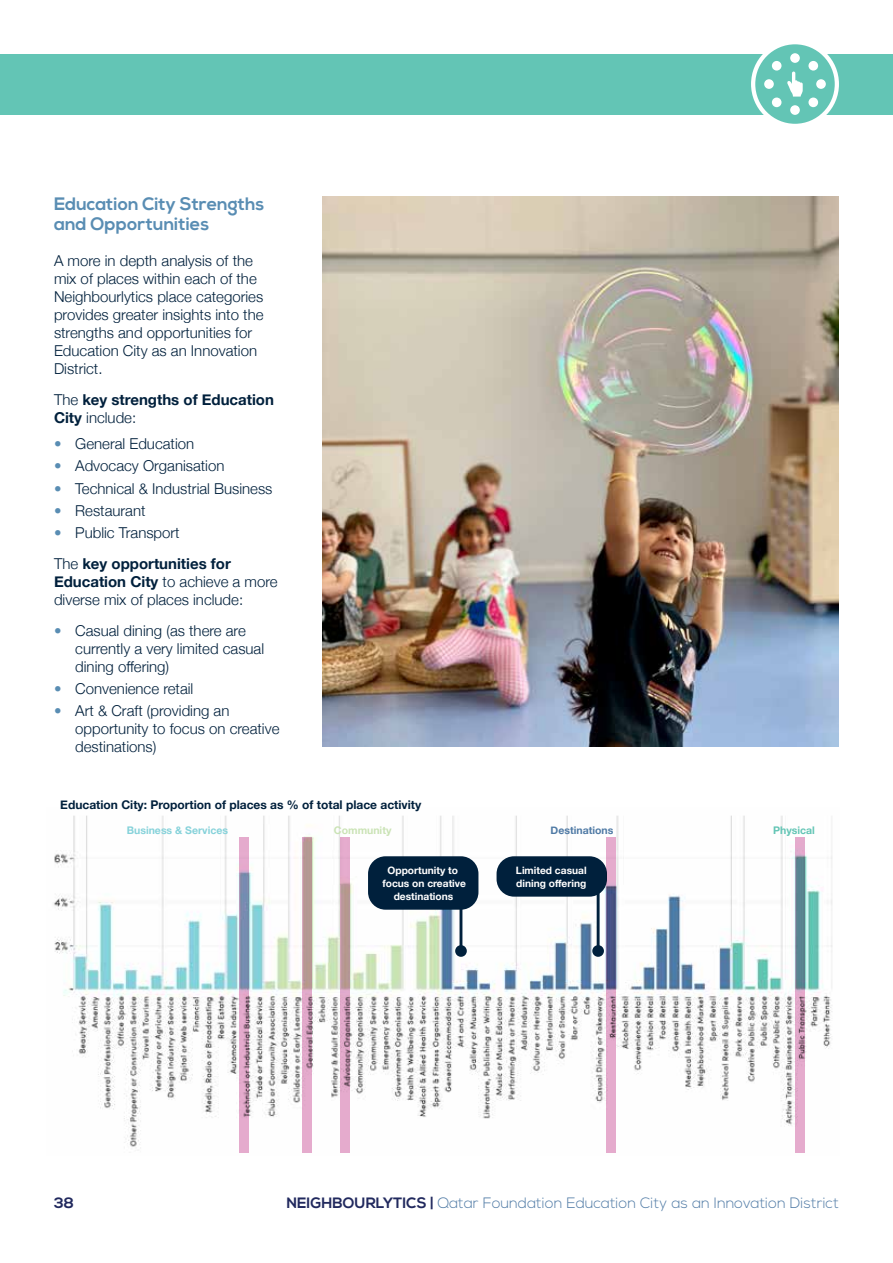
<style>
.page{position:relative;width:893px;height:1263px;background:#fff}
.page>*{position:absolute;margin:0;border:0;box-sizing:border-box;transform-origin:0 0}
.t1{font:700 18px/19.5px "Nexa";color:#598db3}
.t2{font:300 15px/18px "Helvetica Neue";color:#00203c}
.t3{font:700 15px/18px "Helvetica Neue";color:#00203c}
.t4{font:300 15px "Nexa";color:#4f7aa5}
.t5{font:700 15px "Nexa";color:#21295e}
.t6{font:700 12px "Helvetica Neue";color:#00203c}
.t7{font:700 10.5px "Helvetica Neue";color:#86d2da}
.t8{font:700 10.5px "Helvetica Neue";color:#4f7aa5}
.t9{font:700 10.5px "Helvetica Neue";color:#cae3b5}
.t10{font:700 10.5px "Helvetica Neue";color:#63c5b5}
.t11{font:700 10.2px/12.6px "Helvetica Neue";color:#fff;text-align:center}
.s1{font-weight:300}
.s2{color:#598db3}
.s3{font-weight:300;color:#598db3}
.s4{font-weight:700}
.s5{font-weight:700;color:#21295e}
</style>
<div class="page">
<img style="left:54px;top:815px;width:779px;height:332px">
<div style="left:368px;top:856px;width:110px;height:54px;background:#00203c;border-radius:17px"></div>
<hr style="left:459px;top:906px;width:3px;height:45px;background:#00203c">
<div style="left:455px;top:945px;width:12px;height:12px;background:#00203c;border-radius:50%"></div>
<div style="left:497px;top:856px;width:110px;height:41px;background:#00203c;border-radius:17px"></div>
<hr style="left:597px;top:886px;width:3px;height:65px;background:#00203c">
<div style="left:592px;top:945px;width:12px;height:12px;background:#00203c;border-radius:50%"></div>
<svg style="left:239px;top:838px;width:10px;height:315px"></svg>
<svg style="left:302px;top:838px;width:10px;height:315px"></svg>
<svg style="left:340px;top:838px;width:10px;height:315px"></svg>
<svg style="left:606px;top:838px;width:10px;height:315px;fill:#e2a9cb"></svg>
<svg style="left:795px;top:838px;width:10px;height:315px"></svg>
<div style="left:0;top:54px;width:893px;height:60px;background:#63c5b5"></div>
<div style="left:753px;top:42px;width:84px;height:84px;background:#63c5b5;border-radius:50%"></div>
<div style="left:790px;top:53px;width:10px;height:10px;background:#fff;border-radius:50%"></div>
<div style="left:790px;top:105px;width:10px;height:10px;background:#fff;border-radius:50%"></div>
<div style="left:816px;top:79px;width:10px;height:10px;background:#fff;border-radius:50%"></div>
<div style="left:764px;top:79px;width:10px;height:10px;background:#fff;border-radius:50%"></div>
<div style="left:808px;top:61px;width:10px;height:10px;background:#fff;border-radius:50%"></div>
<div style="left:772px;top:98px;width:9px;height:9px;background:#fff;border-radius:50%"></div>
<div style="left:808px;top:98px;width:10px;height:9px;background:#fff;border-radius:50%"></div>
<div style="left:772px;top:61px;width:9px;height:10px;background:#fff;border-radius:50%"></div>
<svg style="left:787px;top:72px;width:16px;height:25px"></svg>
<div style="left:751px;top:40px;width:88px;height:88px;border:4px solid #fff;border-radius:50%"></div>
<img style="left:323px;top:197px;width:516px;height:550px">
<p class="t1" style="left:54px;top:195px;width:212px">Education City Strengths and Opportunities</p>
<p class="t2" style="left:54px;top:250px;width:211px">A more in depth analysis of the mix of places within each of the<br>Neighbourlytics place categories provides greater insights into the strengths and opportunities for<br>Education City as an Innovation<br>District.</p>
<p class="t3" style="left:54px;top:391px;width:222px"><span class="s1">The</span> key strengths of Education<br>City <span class="s1">include:</span></p>
<p class="t2" style="left:54px;top:434px;width:142px"><span class="s2">•</span> General Education</p>
<p class="t2" style="left:54px;top:456px;width:172px"><span class="s2">•</span> Advocacy Organisation</p>
<p class="t2" style="left:54px;top:478px;width:220px"><span class="s2">•</span> Technical &amp; Industrial Business</p>
<p class="t2" style="left:54px;top:500px;width:93px"><span class="s2">•</span> Restaurant</p>
<p class="t3" style="left:54px;top:518px;width:178px;line-height:30.8px"><span class="s3">•</span> <span class="s1">Public Transport<br>The</span> key opportunities for</p>
<p class="t2" style="left:54px;top:571px;width:225px"><span class="s4">Education City</span> to achieve a more diverse mix of places include:</p>
<p class="t2" style="left:75px;top:620px;width:190px;text-indent:-21px"><span class="s2">•</span> Casual dining (as there are currently a very limited casual dining offering)</p>
<p class="t2" style="left:54px;top:678px;width:141px"><span class="s2">•</span> Convenience retail</p>
<p class="t2" style="left:75px;top:701px;width:206px;text-indent:-21px"><span class="s2">•</span> Art &amp; Craft (providing an opportunity to focus on creative destinations)</p>
<p class="t6" style="left:60px;top:795px;width:363px">Education City: Proportion of places as % of total place activity</p>
<p class="t7" style="left:127px;top:822px;width:103px">Business &amp; Services</p>
<p class="t9" style="left:334px;top:822px;width:59px">Community</p>
<p class="t8" style="left:551px;top:822px;width:64px">Destinations</p>
<p class="t10" style="left:773px;top:822px;width:43px">Physical</p>
<p class="t11" style="left:382px;top:865px;width:85px">Opportunity to focus on creative destinations</p>
<p class="t11" style="left:516px;top:865px;width:72px;text-align:left">Limited casual dining offering</p>
<p class="t5" style="left:54px;top:1194px;width:21px">38</p>
<p class="t4" style="left:287px;top:1194px;width:554px"><span class="s5">NEIGHBOURLYTICS |</span> Qatar Foundation Education City as an Innovation District</p>
</div>
